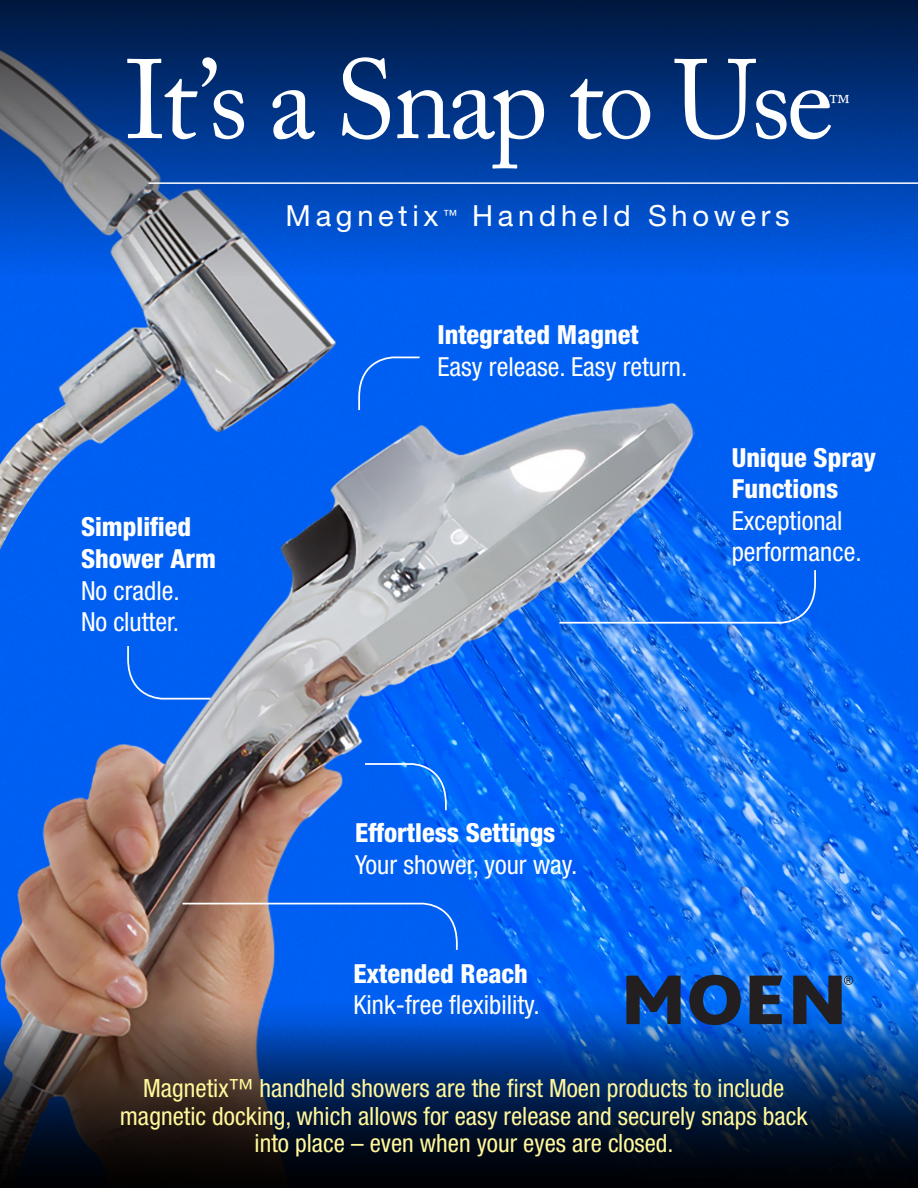
<style>
.page{position:relative;width:918px;height:1188px;background:#fff}
.page>*{position:absolute;margin:0;border:0;box-sizing:border-box;transform-origin:0 0}
.t1{font:111.45px "Adobe Caslon Pro";letter-spacing:-.04em;color:#fff}
.t2{font:29.1px "Helvetica Neue LT Std";letter-spacing:.16em;color:#fff}
.t3{font:condensed 26.25px/31.5px "Helvetica Neue LT Std";color:#fff}
.t4{font:800 condensed 26.25px/31.5px "Helvetica Neue LT Std";color:#fff}
.t5{font:condensed 25.2px/27.3px "Helvetica Neue LT Std";color:#fff79a;text-align:center}
.t6{font:22.65px "Adobe Caslon Pro";color:#fff}
</style>
<div class="page">
<img style="left:0;top:276px;width:918px;height:726px">
<div style="left:126px;top:644px;width:86px;height:56px;background:#005ff2"></div>
<svg style="left:357px;top:356px;width:64px;height:56px;background:#0c66f2"></svg>
<svg style="left:363px;top:762px;width:85px;height:50px;background:#0d6bf6"></svg>
<svg style="left:0;top:0;width:918px;height:276px;background:#0c4091"></svg>
<svg style="left:0;top:1002px;width:918px;height:23px;background:#3a69bb"></svg>
<svg style="left:0;top:1025px;width:918px;height:163px;background:#102446"></svg>
<svg style="left:181px;top:902px;width:278px;height:50px;background:#4170c7"></svg>
<svg style="left:626px;top:976px;width:55px;height:48px;background:#193764"></svg>
<svg style="left:689px;top:975px;width:52px;height:50px;background:#163e77"></svg>
<svg style="left:750px;top:976px;width:33px;height:48px;background:#243b5c"></svg>
<svg style="left:793px;top:976px;width:60px;height:48px;background:#1d4275"></svg>
<hr style="left:149px;top:182px;width:769px;height:2px;background:#fff">
<svg style="left:558px;top:568px;width:259px;height:56px;background:#2178f2"></svg>
<p class="t1" style="left:125px;top:34px;width:710px">It’s a Snap to Use</p>
<p class="t6" style="left:829px;top:90px;width:22px">™</p>
<p class="t2" style="left:286px;top:198px;width:506px">Magnetix <sup>™</sup> Handheld Showers</p>
<p class="t4" style="left:81px;top:511px;width:112px">Simplified</p>
<p class="t4" style="left:81px;top:543px;width:137px">Shower Arm</p>
<p class="t3" style="left:81px;top:574px;width:100px">No cradle.</p>
<p class="t3" style="left:81px;top:606px;width:100px">No clutter.</p>
<p class="t4" style="left:437px;top:319px;width:203px">Integrated Magnet</p>
<p class="t3" style="left:437px;top:351px;width:251px">Easy release. Easy return.</p>
<p class="t4" style="left:732px;top:441px;width:146px">Unique Spray<br>Functions</p>
<p class="t3" style="left:732px;top:505px;width:131px">Exceptional performance.</p>
<p class="t4" style="left:355px;top:817px;width:202px">Effortless Settings</p>
<p class="t3" style="left:355px;top:849px;width:224px">Your shower, your way.</p>
<p class="t4" style="left:353px;top:957px;width:176px">Extended Reach</p>
<p class="t3" style="left:353px;top:989px;width:188px">Kink-free flexibility.</p>
<p class="t5" style="left:120px;top:1074px;width:689px">Magnetix™ handheld showers are the first Moen products to include magnetic docking, which allows for easy release and securely snaps back into place – even when your eyes are closed.</p>
</div>
